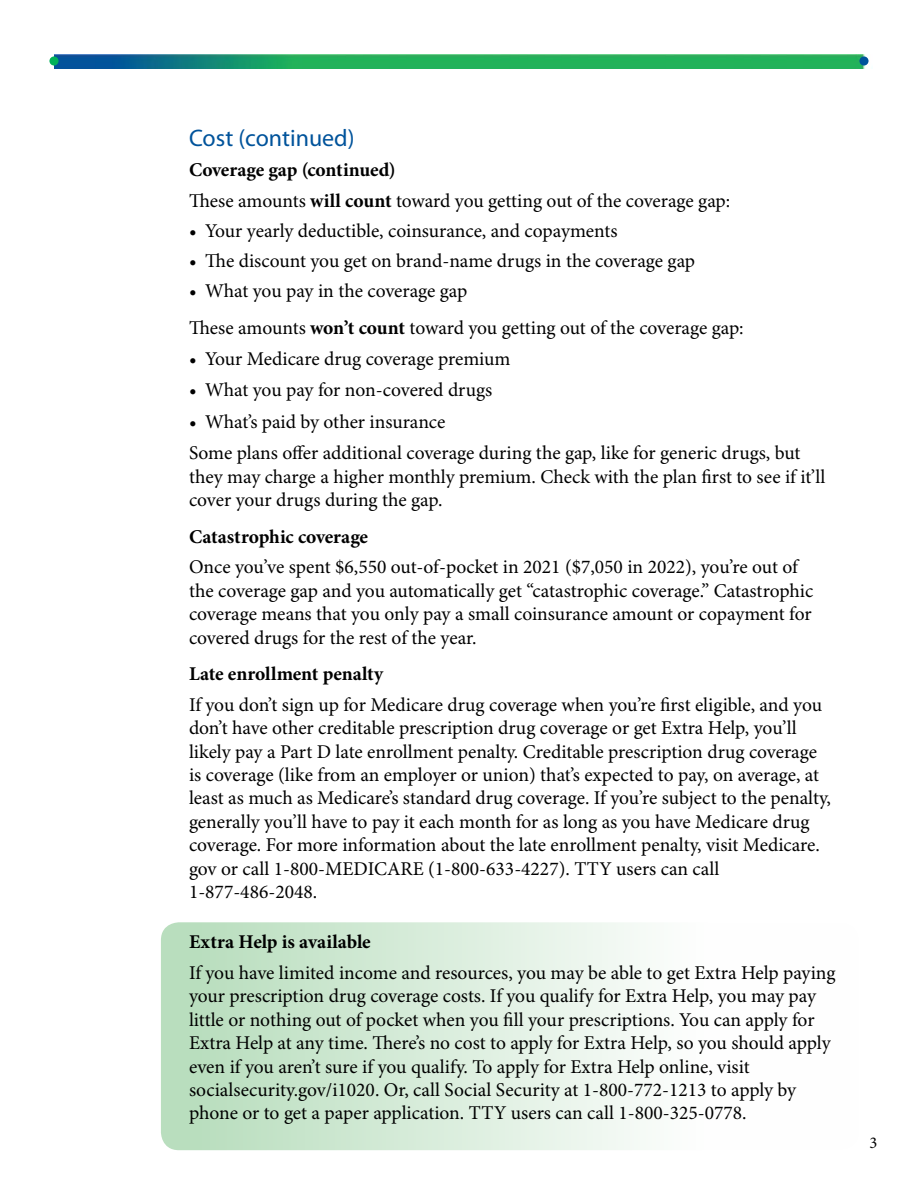
<style>
.page{position:relative;width:918px;height:1188px;background:#fff}
.page>*{position:absolute;margin:0;border:0;box-sizing:border-box;transform-origin:0 0}
.t1{font:24px "Myriad Pro";color:#00539b}
.Fact_Sheet_Text{font:19.5px/23.4px "Minion Pro";letter-spacing:-.005em;color:#000}
.Fact_Sheet_Bullets{font:19.5px/23.4px "Minion Pro";color:#000}
.Fact_Sheet_Text-2{font:700 19.5px "Minion Pro";letter-spacing:-.005em;color:#000}
.t2{font:16.5px "Minion Pro";color:#000}
.s1{font-weight:700}
</style>
<div class="page">
<img style="left:54px;top:54px;width:811px;height:14px">
<svg style="left:859px;top:56px;width:10px;height:10px"></svg>
<svg style="left:49px;top:56px;width:10px;height:10px"></svg>
<div style="left:161px;top:922px;width:698px;height:228px;background:linear-gradient(to right,#b8ddbd,#fff);border-radius:18px"></div>
<p class="t1" style="left:189px;top:125px;width:167px">Cost (continued)</p>
<h1 class="Fact_Sheet_Text-2" style="left:189px;top:158px;width:208px">Coverage gap (continued)</h1>
<h1 class="Fact_Sheet_Text" style="left:189px;top:190px;width:543px">These amounts <span class="s1">will count</span> toward you getting out of the coverage gap:</h1>
<p class="Fact_Sheet_Text" style="left:189px;top:220px;width:430px">• Your yearly deductible, coinsurance, and copayments</p>
<p class="Fact_Sheet_Text" style="left:189px;top:250px;width:508px">• The discount you get on brand-name drugs in the coverage gap</p>
<p class="Fact_Sheet_Text" style="left:189px;top:280px;width:280px">• What you pay in the coverage gap</p>
<h1 class="Fact_Sheet_Text" style="left:189px;top:317px;width:556px">These amounts <span class="s1">won’t count</span> toward you getting out of the coverage gap:</h1>
<p class="Fact_Sheet_Text" style="left:189px;top:348px;width:323px">• Your Medicare drug coverage premium</p>
<p class="Fact_Sheet_Text" style="left:189px;top:379px;width:305px">• What you pay for non-covered drugs</p>
<p class="Fact_Sheet_Text" style="left:189px;top:411px;width:258px">• What’s paid by other insurance</p>
<p class="Fact_Sheet_Bullets" style="left:189px;top:442px;width:638px">Some plans offer additional coverage during the gap, like for generic drugs, but they may charge a higher monthly premium. Check with the plan first to see if it’ll cover your drugs during the gap.</p>
<h1 class="Fact_Sheet_Text-2" style="left:189px;top:525px;width:181px">Catastrophic coverage</h1>
<h1 class="Fact_Sheet_Text" style="left:189px;top:556px;width:626px">Once you’ve spent $6,550 out-of-pocket in 2021 ($7,050 in 2022), you’re out of the coverage gap and you automatically get “catastrophic coverage.” Catastrophic coverage means that you only pay a small coinsurance amount or copayment for covered drugs for the rest of the year.</h1>
<h1 class="Fact_Sheet_Text-2" style="left:189px;top:663px;width:196px">Late enrollment penalty</h1>
<h1 class="Fact_Sheet_Text" style="left:189px;top:694px;width:644px">If you don’t sign up for Medicare drug coverage when you’re first eligible, and you don’t have other creditable prescription drug coverage or get Extra Help, you’ll likely pay a Part D late enrollment penalty. Creditable prescription drug coverage is coverage (like from an employer or union) that’s expected to pay, on average, at least as much as Medicare’s standard drug coverage. If you’re subject to the penalty, generally you’ll have to pay it each month for as long as you have Medicare drug coverage. For more information about the late enrollment penalty, visit Medicare. gov or call 1-800-MEDICARE (1-800-633-4227). TTY users can call 1-877‑486-2048.</h1>
<h1 class="Fact_Sheet_Text" style="left:189px;top:928px;width:648px;line-height:30.5px"><span class="s1">Extra Help is available<br></span>If you have limited income and resources, you may be able to get Extra Help paying</h1>
<h1 class="Fact_Sheet_Text" style="left:189px;top:985px;width:643px">your prescription drug coverage costs. If you qualify for Extra Help, you may pay little or nothing out of pocket when you fill your prescriptions. You can apply for Extra Help at any time. There’s no cost to apply for Extra Help, so you should apply even if you aren’t sure if you qualify. To apply for Extra Help online, visit socialsecurity.gov/i1020. Or, call Social Security at 1-800‑772‑1213 to apply by</h1>
<h1 class="Fact_Sheet_Text" style="left:189px;top:1102px;width:559px">phone or to get a paper application. TTY users can call 1-800‑325‑0778.</h1>
<p class="t2" style="left:870px;top:1133px;width:9px">3</p>
</div>
